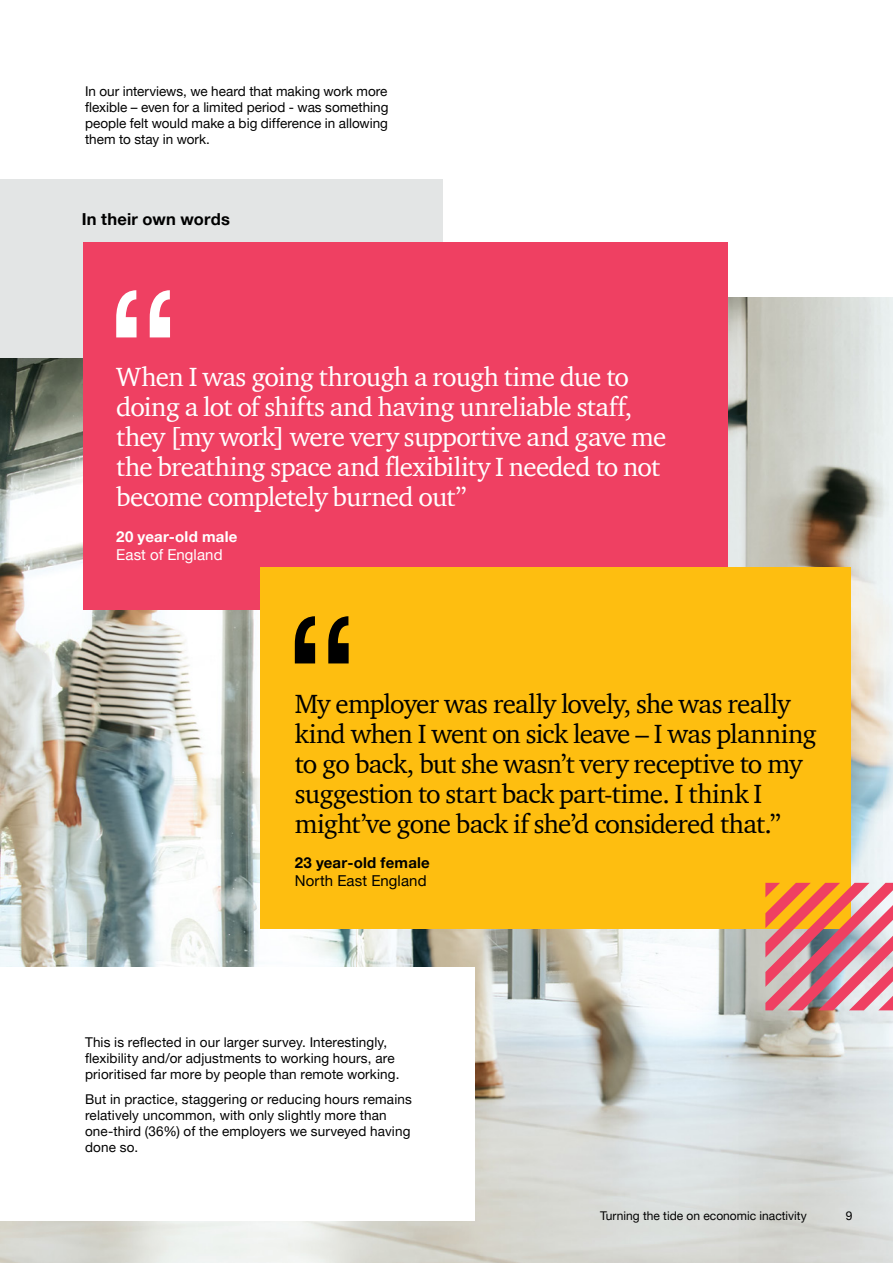
<style>
.page{position:relative;width:893px;height:1263px;background:#fff}
.page>*{position:absolute;margin:0;border:0;box-sizing:border-box;transform-origin:0 0}
.t1{font:27px/30px "ITC Charter Com";letter-spacing:-.03em;color:#000}
.t2{font:27px/30px "ITC Charter Com";letter-spacing:-.03em;color:#fff}
.t3{font:700 16.5px "Helvetica Neue LT Pro";letter-spacing:.01em;color:#000}
.t4{font:700 15px "Helvetica Neue LT Pro";letter-spacing:.015em;color:#000}
.t5{font:15px "Helvetica Neue LT Pro";letter-spacing:.005em;color:#000}
.t6{font:700 15px "Helvetica Neue LT Pro";letter-spacing:.015em;color:#fff}
.t7{font:15px "Helvetica Neue LT Pro";letter-spacing:.005em;color:#fff}
.t8{font:13.5px/16.2px "Helvetica Neue LT Pro";letter-spacing:.01em;color:#000}
.t9{font:12px "Helvetica Neue LT Pro";color:#000}
</style>
<div class="page">
<img style="left:0;top:298px;width:893px;height:965px">
<div style="left:0;top:180px;width:442px;height:178px;background:#e3e5e5"></div>
<div style="left:83px;top:243px;width:644px;height:367px;background:#ef4062"></div>
<svg style="left:116px;top:290px;width:54px;height:47px"></svg>
<div style="left:260px;top:568px;width:590px;height:361px;background:#febe10"></div>
<svg style="left:295px;top:616px;width:54px;height:47px"></svg>
<svg style="left:765px;top:883px;width:128px;height:127px;background:#dd847f"></svg>
<div style="left:0;top:967px;width:474px;height:253px;background:#fff"></div>
<p class="t8" style="left:85px;top:82px;width:305px;text-align:justify">In our interviews, we heard that making work more flexible – even for a limited period - was something people felt would make a big difference in allowing them to stay in work.</p>
<p class="t3" style="left:82px;top:209px;width:150px">In their own words</p>
<h1 class="t2" style="left:116px;top:362px;width:552px">When I was going through a rough time due to doing a lot of shifts and having unreliable staff, they [my work] were very supportive and gave me the breathing space and flexibility I needed to not become completely burned out”</h1>
<p class="t6" style="left:116px;top:527px;width:123px">20 year-old male</p>
<p class="t7" style="left:116px;top:545px;width:108px">East of England</p>
<h1 class="t1" style="left:295px;top:688px;width:523px">My employer was really lovely, she was really kind when I went on sick leave – I was planning to go back, but she wasn’t very receptive to my suggestion to start back part-time. I think I might’ve gone back if she’d considered that.”</h1>
<p class="t4" style="left:295px;top:853px;width:137px">23 year-old female</p>
<p class="t5" style="left:295px;top:871px;width:133px">North East England</p>
<p class="t8" style="left:85px;top:1033px;width:316px">This is reflected in our larger survey. Interestingly, flexibility and/or adjustments to working hours, are prioritised far more by people than remote working.</p>
<p class="t8" style="left:85px;top:1090px;width:328px">But in practice, staggering or reducing hours remains relatively uncommon, with only slightly more than one-third (36%) of the employers we surveyed having done so.</p>
<p class="t9" style="left:600px;top:1208px;width:208px">Turning the tide on economic inactivity</p>
<p class="t9" style="left:846px;top:1208px;width:8px">9</p>
</div>
